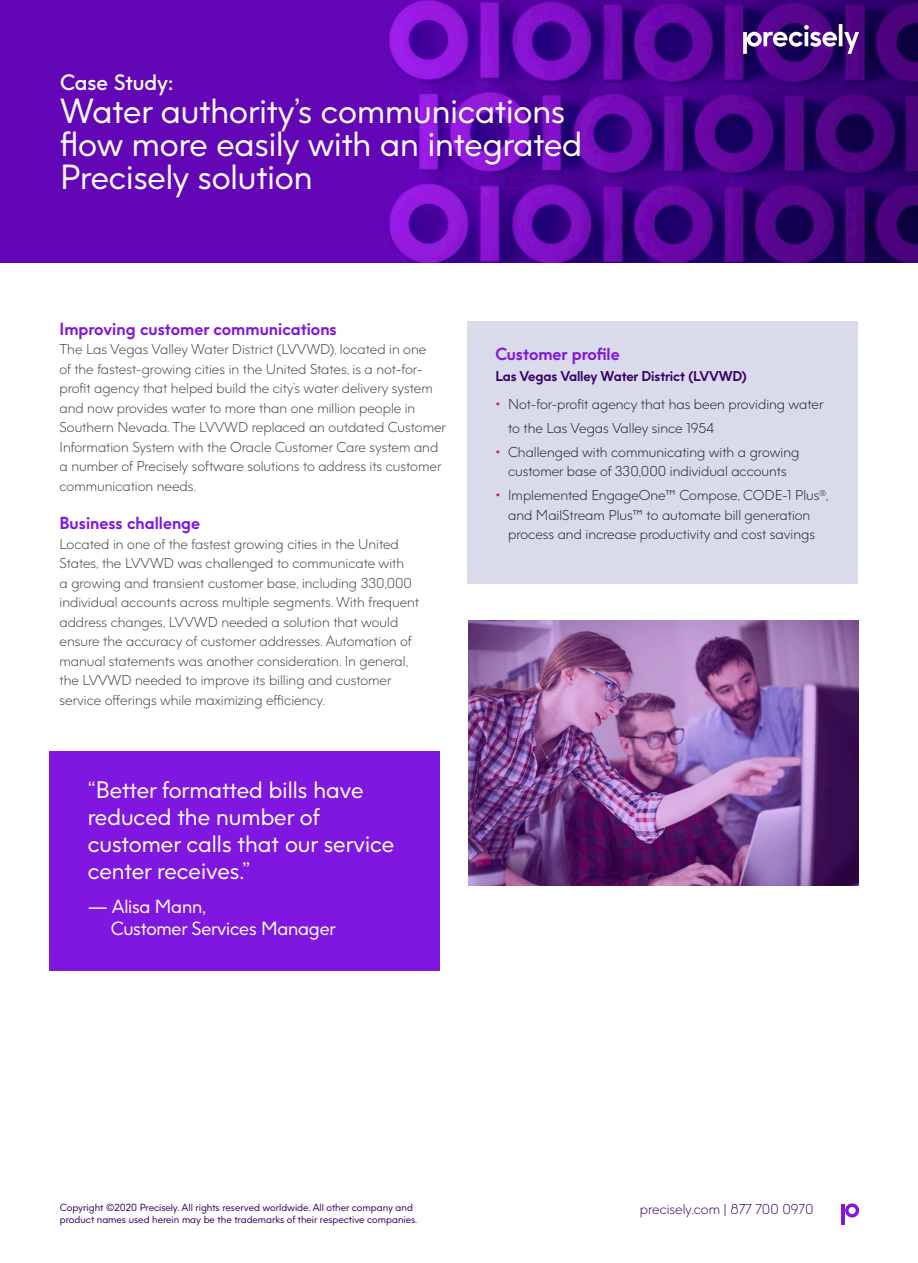
<style>
.page{position:relative;width:918px;height:1263px;background:#fff}
.page>*{position:absolute;margin:0;border:0;box-sizing:border-box;transform-origin:0 0}
.t1{font:33px/33px "Precisely";color:#fff}
.Body{font:22.5px/27px "Precisely";color:#fff}
.t2{font:600 21px "Precisely";color:#fff}
.t3{font:18px "Precisely";letter-spacing:-.01em;color:#fff}
.Paragraph_Style_1{font:700 16.5px "Precisely";color:#8017e1}
.Paragraph_Style_1-2{font:300 13.5px/19.5px "Precisely";color:#3e3e3f}
.t4{font:300 13.5px/19.5px "Precisely";color:#231f20;text-align:center}
.t5{font:700 13.5px "Precisely";letter-spacing:-.01em;color:#39006b}
.t6{font:300 13.5px "Precisely";color:#39006b}
.t7{font:9.75px "Precisely";color:#39006b}
.s1{font-weight:400;color:#e5007e}
</style>
<div class="page">
<div style="left:49px;top:751px;width:390px;height:219px;background:#8017e1"></div>
<div style="left:468px;top:322px;width:390px;height:262px;background:#d9dbeb"></div>
<svg style="left:845px;top:1203px;width:14px;height:14px"></svg>
<hr style="left:842px;top:1204px;width:3px;height:20px;background:#8017e1">
<img style="left:0;top:0;width:918px;height:263px">
<svg style="left:743px;top:24px;width:116px;height:30px"></svg>
<img style="left:469px;top:621px;width:390px;height:264px">
<p class="t2" style="left:60px;top:69px;width:115px">Case Study:</p>
<p class="t1" style="left:60px;top:95px;width:524px">Water authority’s communications flow more easily with an integrated<br>Precisely solution</p>
<p class="Paragraph_Style_1" style="left:60px;top:318px;width:279px">Improving customer communications</p>
<p class="Paragraph_Style_1-2" style="left:60px;top:340px;width:388px">The Las Vegas Valley Water District (LVVWD), located in one<br>of the fastest-growing cities in the United States, is a not-for&shy;profit agency that helped build the city’s water delivery system and now provides water to more than one million people in Southern Nevada. The LVVWD replaced an outdated Customer Information System with the Oracle Customer Care system and a number of Precisely software solutions to address its customer communication needs.</p>
<p class="Paragraph_Style_1" style="left:60px;top:512px;width:142px">Business challenge</p>
<p class="Paragraph_Style_1-2" style="left:60px;top:534px;width:361px">Located in one of the fastest growing cities in the United States, the LVVWD was challenged to communicate with<br>a growing and transient customer base, including 330,000 individual accounts across multiple segments. With frequent address changes, LVVWD needed a solution that would ensure the accuracy of customer addresses. Automation of manual statements was another consideration. In general, the LVVWD needed to improve its billing and customer service offerings while maximizing efficiency.</p>
<p class="Body" style="left:88px;top:777px;width:308px">“Better formatted bills have reduced the number of customer calls that our service center receives.”</p>
<p class="t3" style="left:88px;top:895px;width:120px">— Alisa Mann,</p>
<p class="t3" style="left:111px;top:917px;width:226px">Customer Services Manager</p>
<p class="Paragraph_Style_1" style="left:495px;top:343px;width:126px">Customer profile</p>
<p class="t5" style="left:495px;top:367px;width:253px">Las Vegas Valley Water District (LVVWD)</p>
<p class="t4" style="left:508px;top:392px;width:317px;line-height:24px;text-align:left;text-indent:-13px"><span class="s1">•</span> Not-for-profit agency that has been providing water to the Las Vegas Valley since 1954</p>
<p class="t4" style="left:495px;top:442px;width:305px"><span class="s1">•</span> Challenged with communicating with a growing customer base of 330,000 individual accounts</p>
<p class="t4" style="left:495px;top:485px;width:335px"><span class="s1">•</span> Implemented EngageOne™ Compose, CODE-1 Plus<sup>®</sup>, and MailStream Plus™ to automate bill generation process and increase productivity and cost savings</p>
<p class="t7" style="left:60px;top:1201px;width:355px">Copyright ©2020 Precisely. All rights reserved worldwide. All other company and</p>
<p class="t6" style="left:640px;top:1201px;width:175px">precisely.com | 877 700 0970</p>
<p class="t7" style="left:60px;top:1213px;width:359px">product names used herein may be the trademarks of their respective companies.</p>
</div>
